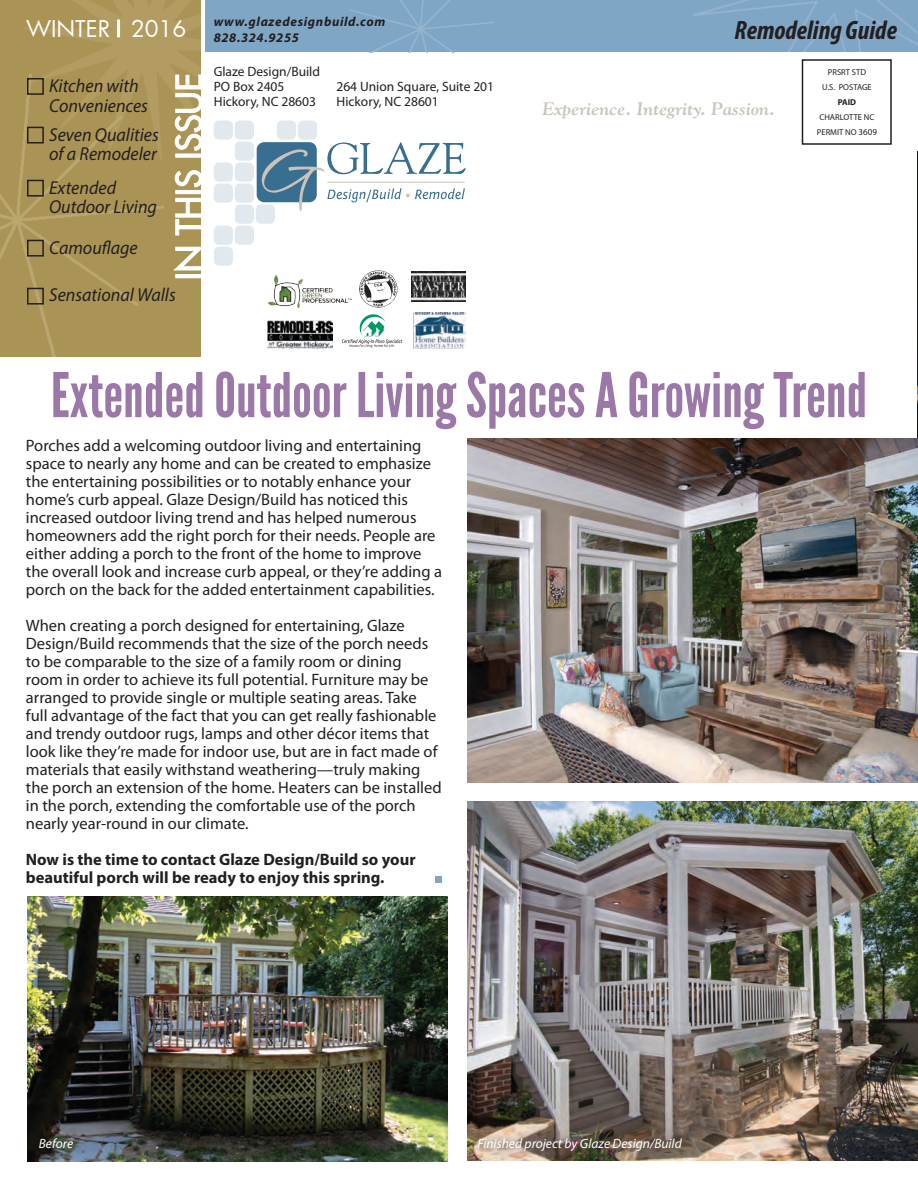
<style>
.page{position:relative;width:918px;height:1188px;background:#fff}
.page>*{position:absolute;margin:0;border:0;box-sizing:border-box;transform-origin:0 0}
.t1{font:61.5px "League Gothic";color:#9b78a8}
.t2{font:italic 700 condensed 26.7px "Myriad Pro";color:#231f20}
.t3{font:22.5px "Futura";color:#fff}
.t4{font:italic 18.75px/19.5px "Myriad Pro";color:#231f20;scale:.96 1}
.t5{font:italic 700 18px "Goudy";color:#c9c3ba}
.t6{font:16.5px/18px "Myriad Pro";color:#231f20}
.t7{font:700 16.5px/18px "Myriad Pro";color:#231f20}
.t8{font:13.5px/15px "Myriad Pro";color:#231f20}
.t9{font:italic 13.5px "Myriad Pro";color:#fff}
.t10{font:italic 700 13.2px/15.8px "Myriad Pro";letter-spacing:.05em;color:#231f20}
.t11{font:8.55px/15px "Myriad Pro";color:#231f20;text-align:center}
.t12{font:700 8.55px "Myriad Pro";color:#231f20}
.s1{font-size:9px}
</style>
<div class="page">
<div style="left:205px;top:0;width:713px;height:52px;background:#80a6c6"></div>
<div style="left:0;top:0;width:201px;height:357px;background:#aa9455"></div>
<img style="left:25px;top:0;width:176px;height:92px">
<img style="left:0;top:75px;width:164px;height:282px">
<hr style="left:917px;top:0;width:1px;height:145px;background:#80a6c6">
<img style="left:350px;top:0;width:144px;height:52px">
<img style="left:693px;top:0;width:225px;height:52px">
<svg style="left:174px;top:75px;width:27px;height:203px"></svg>
<hr style="left:117px;top:19px;width:3px;height:18px;background:#fff">
<img style="left:917px;top:152px;width:1px;height:286px">
<div style="left:27px;top:78px;width:17px;height:17px;border:2px solid #231f20"></div>
<div style="left:27px;top:127px;width:17px;height:17px;border:2px solid #231f20"></div>
<div style="left:27px;top:180px;width:17px;height:17px;border:2px solid #231f20"></div>
<div style="left:27px;top:240px;width:17px;height:17px;border:2px solid #231f20"></div>
<div style="left:27px;top:288px;width:17px;height:17px;border:2px solid #231f20"></div>
<div style="left:802px;top:59px;width:90px;height:86px;border:2px solid #231f20"></div>
<img style="left:268px;top:274px;width:84px;height:33px">
<img style="left:359px;top:270px;width:39px;height:38px">
<img style="left:411px;top:272px;width:54px;height:30px">
<img style="left:267px;top:320px;width:65px;height:29px">
<img style="left:414px;top:313px;width:51px;height:35px">
<svg style="left:360px;top:314px;width:27px;height:27px"></svg>
<div style="left:361px;top:317px;width:28px;height:28px;background:#fff;border-radius:50%"></div>
<svg style="left:342px;top:321px;width:60px;height:27px"></svg>
<div style="left:257px;top:142px;width:60px;height:60px;background:#386e8f;border-radius:8px"></div>
<svg style="left:262px;top:142px;width:204px;height:69px"></svg>
<div style="left:298px;top:120px;width:19px;height:20px;background:#e1e9ee;border-radius:5px"></div>
<div style="left:277px;top:120px;width:19px;height:20px;background:#e1e9ee;border-radius:5px"></div>
<div style="left:235px;top:120px;width:19px;height:20px;background:#e1e9ee;border-radius:5px"></div>
<div style="left:214px;top:120px;width:19px;height:20px;background:#e1e9ee;border-radius:5px"></div>
<div style="left:235px;top:141px;width:19px;height:20px;background:#e1e9ee;border-radius:5px"></div>
<div style="left:235px;top:163px;width:19px;height:19px;background:#e1e9ee;border-radius:5px"></div>
<div style="left:214px;top:163px;width:19px;height:19px;background:#e1e9ee;border-radius:5px"></div>
<div style="left:235px;top:184px;width:19px;height:19px;background:#e1e9ee;border-radius:5px"></div>
<div style="left:214px;top:184px;width:19px;height:19px;background:#e1e9ee;border-radius:5px"></div>
<div style="left:256px;top:205px;width:19px;height:19px;background:#e1e9ee;border-radius:5px"></div>
<div style="left:235px;top:205px;width:19px;height:19px;background:#e1e9ee;border-radius:5px"></div>
<div style="left:235px;top:226px;width:19px;height:19px;background:#e1e9ee;border-radius:5px"></div>
<div style="left:214px;top:226px;width:19px;height:19px;background:#e1e9ee;border-radius:5px"></div>
<div style="left:214px;top:247px;width:19px;height:19px;background:#e1e9ee;border-radius:5px"></div>
<img style="left:27px;top:896px;width:420px;height:266px">
<img style="left:468px;top:438px;width:450px;height:345px">
<img style="left:468px;top:802px;width:450px;height:359px">
<div style="left:470px;top:1131px;width:220px;height:28px;background:#231f20;opacity:.75"></div>
<div style="left:435px;top:876px;width:7px;height:7px;background:#80a6c6"></div>
<h3 class="t3" style="left:27px;top:13px;width:161px">WINTER 2016</h3>
<p class="t4" style="left:49px;top:76px;width:104px">Kitchen with<br>Conveniences</p>
<p class="t4" style="left:49px;top:124px;width:116px">Seven Qualities of a Remodeler</p>
<p class="t4" style="left:49px;top:177px;width:114px">Extended<br>Outdoor Living</p>
<p class="t4" style="left:49px;top:237px;width:94px">Camouflage</p>
<p class="t4" style="left:49px;top:285px;width:133px">Sensational Walls</p>
<p class="t10" style="left:214px;top:14px;width:173px">www.glazedesignbuild.com<br>828.324.9255</p>
<h2 class="t2" style="left:735px;top:13px;width:164px">Remodeling Guide</h2>
<p class="t8" style="left:214px;top:64px;width:108px">Glaze Design/Build<br>PO Box 2405<br>Hickory, NC 28603</p>
<p class="t8" style="left:336px;top:79px;width:159px">264 Union Square, Suite 201<br>Hickory, NC 28601</p>
<p class="t5" style="left:542px;top:97px;width:234px">Experience. Integrity. Passion.</p>
<p class="t11" style="left:822px;top:64px;width:51px">PRSRT STD<br>U.S. POSTAGE</p>
<p class="t12" style="left:838px;top:97px;width:20px">PAID</p>
<p class="t11" style="left:817px;top:109px;width:62px;text-align:left">CHARLOTTE NC<br>PERMIT NO <span class="s1">3609</span></p>
<h1 class="t1" style="left:51px;top:360px;width:818px">Extended Outdoor Living Spaces A Growing Trend</h1>
<p class="t6" style="left:26px;top:436px;width:418px">Porches add a welcoming outdoor living and entertaining space to nearly any home and can be created to emphasize the entertaining possibilities or to notably enhance your home’s curb appeal. Glaze Design/Build has noticed this increased outdoor living trend and has helped numerous homeowners add the right porch for their needs. People are either adding a porch to the front of the home to improve the overall look and increase curb appeal, or they’re adding a porch on the back for the added entertainment capabilities.</p>
<p class="t6" style="left:26px;top:616px;width:417px">When creating a porch designed for entertaining, Glaze Design/Build recommends that the size of the porch needs to be comparable to the size of a family room or dining room in order to achieve its full potential. Furniture may be arranged to provide single or multiple seating areas. Take full advantage of the fact that you can get really fashionable and trendy outdoor rugs, lamps and other décor items that look like they’re made for indoor use, but are in fact made of materials that easily withstand weathering—truly making the porch an extension of the home. Heaters can be installed in the porch, extending the comfortable use of the porch nearly year-round in our climate.</p>
<p class="t7" style="left:26px;top:850px;width:391px">Now is the time to contact Glaze Design/Build so your beautiful porch will be ready to enjoy this spring.</p>
<p class="t9" style="left:39px;top:1136px;width:36px">Before</p>
<p class="t9" style="left:477px;top:1136px;width:206px">Finished project by Glaze Design/Build</p>
</div>
